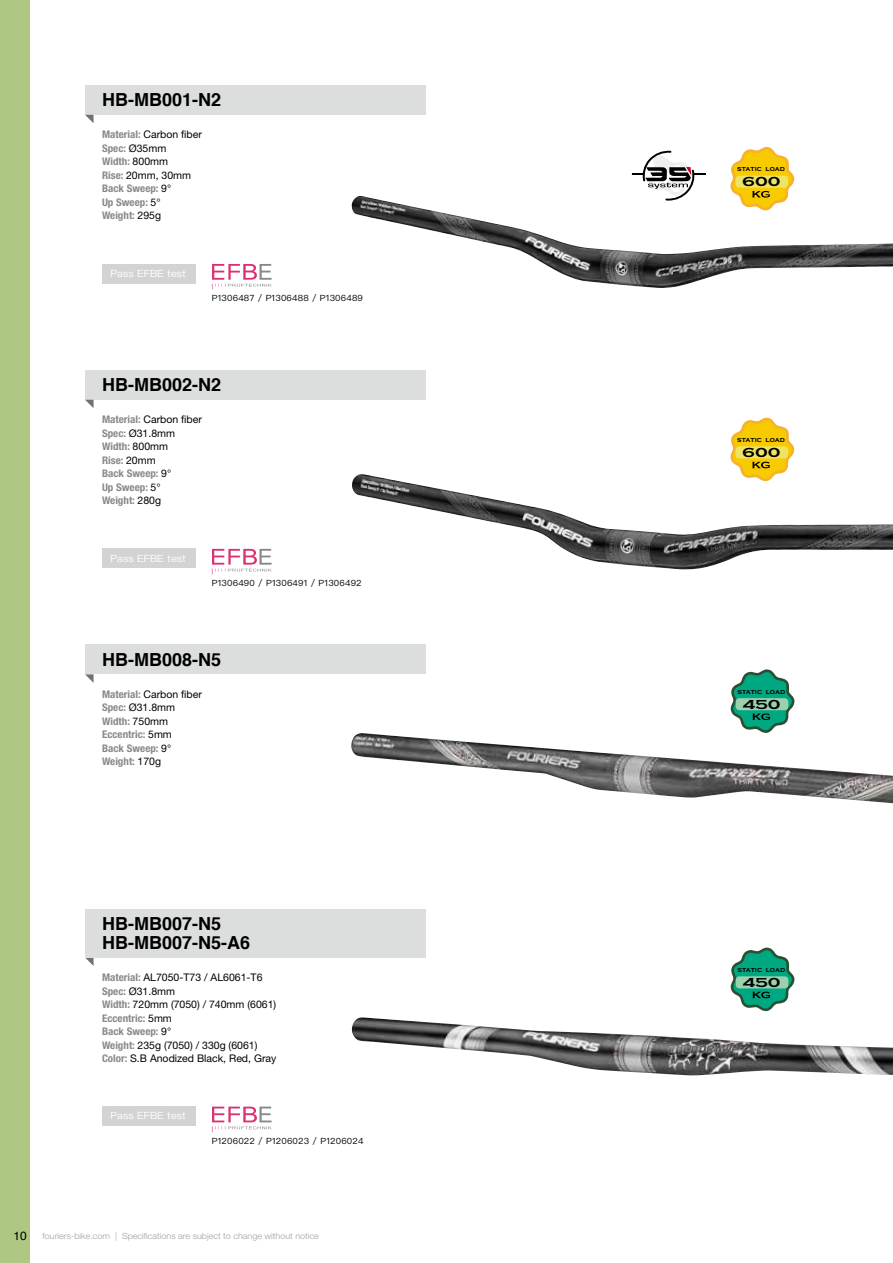
<style>
.page{position:relative;width:893px;height:1263px;background:#fff}
.page>*{position:absolute;margin:0;border:0;box-sizing:border-box;transform-origin:0 0}
.t1{font:700 18px/19.5px "Helvetica";color:#000}
.t2{font:700 13.5px "Copperplate Gothic";color:#000;scale:1.32 1}
.t3{font:12px "Helvetica";color:#000}
.t4{font:700 condensed 10.5px/13.5px "Helvetica Neue LT Std";color:#898989;scale:1.05 1}
.t5{font:10.5px/13.5px "Helvetica Neue LT Std";color:#000}
.t6{font:10.05px "Ping Fang TC";color:#fff;scale:1.05 1}
.t7{font:8.55px "Ping Fang TC";letter-spacing:.02em;color:#000;scale:1.05 1}
.t8{font:300 8.55px "Helvetica Neue LT Std";color:#9fa0a0;scale:1.05 1}
.t9{font:700 7.35px "Copperplate Gothic";color:#000}
.s1{font-weight:400;font-stretch:normal;color:#000}
.s2{font-weight:700;font-stretch:condensed;color:#898989}
</style>
<div class="page">
<div style="left:85px;top:645px;width:340px;height:29px;background:#dcdddd"></div>
<div style="left:85px;top:370px;width:340px;height:30px;background:#dcdddd"></div>
<div style="left:85px;top:85px;width:340px;height:30px;background:#dcdddd"></div>
<svg style="left:85px;top:674px;width:9px;height:9px"></svg>
<svg style="left:85px;top:400px;width:9px;height:8px"></svg>
<svg style="left:85px;top:957px;width:9px;height:9px"></svg>
<svg style="left:85px;top:115px;width:9px;height:8px"></svg>
<img style="left:352px;top:474px;width:541px;height:96px">
<img style="left:351px;top:733px;width:542px;height:70px">
<img style="left:352px;top:1017px;width:541px;height:59px">
<svg style="left:731px;top:418px;width:63px;height:63px"></svg>
<img style="left:351px;top:196px;width:542px;height:92px">
<svg style="left:632px;top:150px;width:73px;height:51px"></svg>
<svg style="left:731px;top:147px;width:63px;height:63px"></svg>
<svg style="left:731px;top:669px;width:63px;height:64px"></svg>
<svg style="left:731px;top:948px;width:63px;height:63px"></svg>
<svg style="left:212px;top:549px;width:60px;height:25px"></svg>
<div style="left:102px;top:549px;width:94px;height:19px;background:#d3d3d4"></div>
<svg style="left:212px;top:1106px;width:60px;height:26px"></svg>
<div style="left:102px;top:1106px;width:94px;height:20px;background:#d3d3d4"></div>
<svg style="left:212px;top:264px;width:60px;height:25px"></svg>
<div style="left:102px;top:264px;width:94px;height:19px;background:#d3d3d4"></div>
<div style="left:85px;top:908px;width:340px;height:49px;background:#dcdddd"></div>
<div style="left:0;top:0;width:30px;height:1263px;background:#aec782"></div>
<h1 class="t1" style="left:102px;top:91px;width:120px">HB-MB001-N2</h1>
<p class="t4" style="left:102px;top:128px;width:97px">Material: <span class="s1">Carbon fiber<br></span>Spec: <span class="s1">Ø35mm<br></span>Width: <span class="s1">800mm<br></span>Rise: <span class="s1">20mm, 30mm<br></span>Back Sweep: <span class="s1">9°<br></span>Up Sweep: <span class="s1">5°<br></span>Weight: <span class="s1">295g</span></p>
<p class="t6" style="left:111px;top:267px;width:73px">Pass EFBE test</p>
<p class="t7" style="left:212px;top:293px;width:145px">P1306487 / P1306488 / P1306489</p>
<h1 class="t1" style="left:102px;top:375px;width:120px">HB-MB002-N2</h1>
<p class="t4" style="left:102px;top:413px;width:97px">Material: <span class="s1">Carbon fiber<br></span>Spec: <span class="s1">Ø31.8mm<br></span>Width: <span class="s1">800mm<br></span>Rise: <span class="s1">20mm<br></span>Back Sweep: <span class="s1">9°<br></span>Up Sweep: <span class="s1">5°<br></span>Weight: <span class="s1">280g</span></p>
<p class="t6" style="left:111px;top:552px;width:73px">Pass EFBE test</p>
<p class="t7" style="left:212px;top:578px;width:144px">P1306490 / P1306491 / P1306492</p>
<h1 class="t1" style="left:102px;top:650px;width:120px">HB-MB008-N5</h1>
<p class="t4" style="left:102px;top:687px;width:97px">Material: <span class="s1">Carbon fiber<br></span>Spec: <span class="s1">Ø31.8mm<br></span>Width: <span class="s1">750mm<br></span>Eccentric: <span class="s1">5mm<br></span>Back Sweep: <span class="s1">9°<br></span>Weight: <span class="s1">170g</span></p>
<h1 class="t1" style="left:102px;top:914px;width:149px">HB-MB007-N5<br>HB-MB007-N5-A6</h1>
<p class="t5" style="left:102px;top:970px;width:176px"><span class="s2">Material:</span> AL7050-T73 / AL6061-T6<br><span class="s2">Spec:</span> Ø31.8mm<br><span class="s2">Width:</span> 720mm (7050) / 740mm (6061)<br><span class="s2">Eccentric:</span> 5mm<br><span class="s2">Back Sweep:</span> 9°<br><span class="s2">Weight:</span> 235g (7050) / 330g (6061)<br><span class="s2">Color:</span> S.B Anodized Black, Red, Gray</p>
<p class="t6" style="left:111px;top:1109px;width:73px">Pass EFBE test</p>
<p class="t7" style="left:212px;top:1135px;width:146px">P1206022 / P1206023 / P1206024</p>
<p class="t3" style="left:13px;top:1226px;width:15px">10</p>
<p class="t8" style="left:43px;top:1231px;width:265px">fouriers-bike.com | Specifications are subject to change without notice</p>
<p class="t9" style="left:737px;top:165px;width:49px">static load</p>
<p class="t2" style="left:742px;top:174px;width:30px">600</p>
<p class="t9" style="left:737px;top:435px;width:49px">static load</p>
<p class="t2" style="left:742px;top:445px;width:30px">600</p>
<p class="t9" style="left:737px;top:687px;width:49px">static load</p>
<p class="t2" style="left:742px;top:697px;width:30px">450</p>
<p class="t9" style="left:737px;top:965px;width:49px">static load</p>
<p class="t2" style="left:742px;top:975px;width:30px">450</p>
</div>
